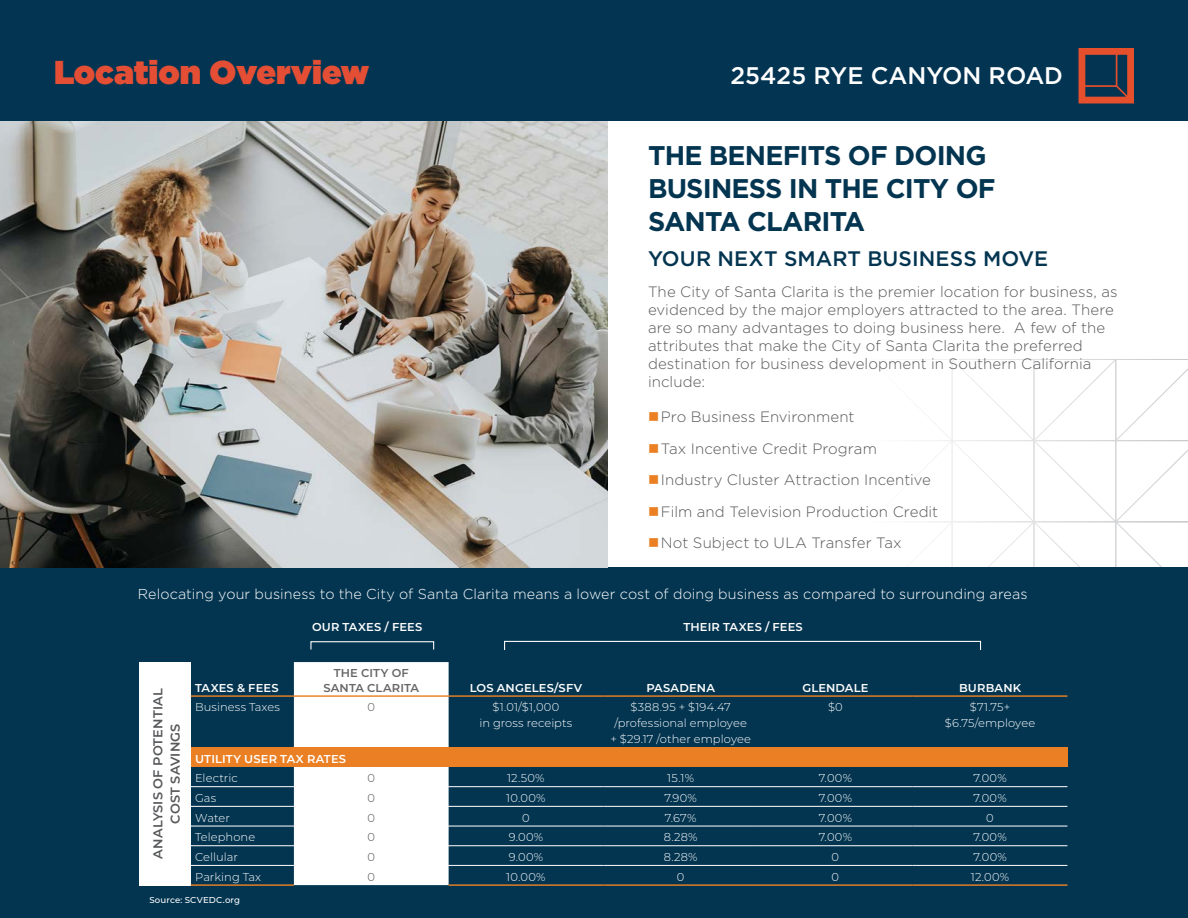
<style>
.page{position:relative;width:1188px;height:918px;background:#fff}
.page>*{position:absolute;margin:0;border:0;box-sizing:border-box;transform-origin:0 0}
.Header_1{font:900 33px "Gotham";color:#e34e34}
.t1{font:700 27px/33px "Gotham";letter-spacing:-.03em;color:#033551}
.t2{font:500 24px "Gotham";color:#fff}
.t3{font:500 21px "Gotham";letter-spacing:.005em;color:#033551}
.t4{font:300 15px/18px "Gotham";letter-spacing:.005em;color:#57585a}
.t5{font:300 14.4px "Gotham";letter-spacing:.005em;color:#fff}
.t6{font:600 12.9px/17.2px "Montserrat";letter-spacing:.01em;color:#57585a;text-align:center}
.t7{font:300 11.4px/15.8px "Montserrat";letter-spacing:.005em;color:#fff;text-align:center}
.t8{font:600 11.4px "Montserrat";letter-spacing:.015em;color:#fff}
.t9{font:600 11.4px/14.4px "Montserrat";letter-spacing:.015em;color:#676566;text-align:center}
.t10{font:300 11.4px "Montserrat";color:#4c4d4e}
.t11{font:500 8.55px "Montserrat";letter-spacing:.015em;color:#fff}
</style>
<div class="page">
<svg style="left:925px;top:359px;width:263px;height:208px"></svg>
<div style="left:0;top:567px;width:1188px;height:351px;background:#033551"></div>
<img style="left:0;top:122px;width:607px;height:445px">
<div style="left:0;top:0;width:1188px;height:122px;background:#033553"></div>
<svg style="left:1079px;top:48px;width:55px;height:55px"></svg>
<div style="left:139px;top:662px;width:52px;height:223px;background:#fff"></div>
<div style="left:294px;top:662px;width:155px;height:223px;background:#fff"></div>
<div style="left:191px;top:747px;width:876px;height:20px;background:#ea8023"></div>
<hr style="left:191px;top:786px;width:103px;height:1px;background:#fff">
<hr style="left:294px;top:786px;width:155px;height:1px;background:#fff">
<hr style="left:449px;top:786px;width:154px;height:1px;background:#fff">
<hr style="left:603px;top:786px;width:155px;height:1px;background:#fff">
<hr style="left:758px;top:786px;width:155px;height:1px;background:#fff">
<hr style="left:913px;top:786px;width:154px;height:1px;background:#fff">
<hr style="left:191px;top:806px;width:103px;height:1px;background:#fff">
<hr style="left:294px;top:806px;width:155px;height:1px;background:#fff">
<hr style="left:449px;top:806px;width:154px;height:1px;background:#fff">
<hr style="left:603px;top:806px;width:155px;height:1px;background:#fff">
<hr style="left:758px;top:806px;width:155px;height:1px;background:#fff">
<hr style="left:913px;top:806px;width:154px;height:1px;background:#fff">
<hr style="left:191px;top:826px;width:103px;height:1px;background:#fff">
<hr style="left:294px;top:826px;width:155px;height:1px;background:#fff">
<hr style="left:449px;top:826px;width:154px;height:1px;background:#fff">
<hr style="left:603px;top:826px;width:155px;height:1px;background:#fff">
<hr style="left:758px;top:826px;width:155px;height:1px;background:#fff">
<hr style="left:913px;top:826px;width:154px;height:1px;background:#fff">
<hr style="left:191px;top:845px;width:103px;height:1px;background:#fff">
<hr style="left:294px;top:845px;width:155px;height:1px;background:#fff">
<hr style="left:449px;top:845px;width:154px;height:1px;background:#fff">
<hr style="left:603px;top:845px;width:155px;height:1px;background:#fff">
<hr style="left:758px;top:845px;width:155px;height:1px;background:#fff">
<hr style="left:913px;top:845px;width:154px;height:1px;background:#fff">
<hr style="left:191px;top:865px;width:103px;height:1px;background:#fff">
<hr style="left:294px;top:865px;width:155px;height:1px;background:#fff">
<hr style="left:449px;top:865px;width:154px;height:1px;background:#fff">
<hr style="left:603px;top:865px;width:155px;height:1px;background:#fff">
<hr style="left:758px;top:865px;width:155px;height:1px;background:#fff">
<hr style="left:913px;top:865px;width:154px;height:1px;background:#fff">
<hr style="left:191px;top:884px;width:103px;height:2px;background:#ea8023">
<hr style="left:449px;top:884px;width:154px;height:2px;background:#ea8023">
<hr style="left:603px;top:884px;width:155px;height:2px;background:#ea8023">
<hr style="left:758px;top:884px;width:155px;height:2px;background:#ea8023">
<hr style="left:913px;top:884px;width:154px;height:2px;background:#ea8023">
<hr style="left:191px;top:695px;width:103px;height:2px;background:#ea8023">
<hr style="left:294px;top:695px;width:155px;height:2px;background:#ea8023">
<hr style="left:449px;top:695px;width:154px;height:2px;background:#ea8023">
<hr style="left:603px;top:695px;width:155px;height:2px;background:#ea8023">
<hr style="left:758px;top:695px;width:155px;height:2px;background:#ea8023">
<hr style="left:913px;top:695px;width:154px;height:2px;background:#ea8023">
<div style="left:504px;top:641px;width:477px;height:10px;border:1px solid #fff"></div>
<div style="left:310px;top:641px;width:124px;height:9px;border:1px solid #fff"></div>
<p class="Header_1" style="left:54px;top:49px;width:317px">Location Overview</p>
<h3 class="t2" style="left:731px;top:60px;width:334px">25425 RYE CANYON ROAD</h3>
<p class="t1" style="left:648px;top:139px;width:349px">THE BENEFITS OF DOING<br>BUSINESS IN THE CITY OF<br>SANTA CLARITA</p>
<h2 class="t3" style="left:648px;top:245px;width:402px">YOUR NEXT SMART BUSINESS MOVE</h2>
<p class="t4" style="left:648px;top:282px;width:471px">The City of Santa Clarita is the premier location for business, as evidenced by the major employers attracted to the area. There are so many advantages to doing business here. A few of the attributes that make the City of Santa Clarita the preferred destination for business development in Southern California include:</p>
<p class="t4" style="left:661px;top:407px;width:195px">Pro Business Environment</p>
<p class="t4" style="left:661px;top:439px;width:217px">Tax Incentive Credit Program</p>
<p class="t4" style="left:661px;top:470px;width:272px">Industry Cluster Attraction Incentive</p>
<p class="t4" style="left:661px;top:502px;width:279px">Film and Television Production Credit</p>
<p class="t4" style="left:661px;top:533px;width:242px">Not Subject to ULA Transfer Tax</p>
<p class="t5" style="left:138px;top:585px;width:891px">Relocating your business to the City of Santa Clarita means a lower cost of doing business as compared to surrounding areas</p>
<p class="t6" style="left:149px;top:859px;width:171px;rotate:-90deg">ANALYSIS OF POTENTIAL<br>COST SAVINGS</p>
<p class="t8" style="left:195px;top:680px;width:85px">TAXES &amp; FEES</p>
<p class="t8" style="left:312px;top:619px;width:112px">OUR TAXES / FEES</p>
<p class="t8" style="left:683px;top:619px;width:121px">THEIR TAXES / FEES</p>
<p class="t9" style="left:323px;top:666px;width:97px">THE CITY OF<br>SANTA CLARITA</p>
<p class="t8" style="left:470px;top:680px;width:114px">LOS ANGELES/SFV</p>
<p class="t8" style="left:646px;top:680px;width:70px">PASADENA</p>
<p class="t8" style="left:802px;top:680px;width:68px">GLENDALE</p>
<p class="t8" style="left:959px;top:680px;width:64px">BURBANK</p>
<p class="t7" style="left:195px;top:699px;width:86px">Business Taxes</p>
<p class="t10" style="left:367px;top:700px;width:9px">0</p>
<p class="t7" style="left:479px;top:699px;width:94px">$1.01/$1,000<br>in gross receipts</p>
<p class="t7" style="left:610px;top:699px;width:142px">$388.95 + $194.47 /professional employee + $29.17 /other employee</p>
<p class="t7" style="left:828px;top:699px;width:16px">$0</p>
<p class="t7" style="left:970px;top:699px;width:42px">$71.75+</p>
<p class="t7" style="left:945px;top:715px;width:92px">$6.75/employee</p>
<p class="t8" style="left:195px;top:751px;width:153px">UTILITY USER TAX RATES</p>
<p class="t7" style="left:195px;top:770px;width:44px">Electric</p>
<p class="t10" style="left:367px;top:771px;width:9px">0</p>
<p class="t7" style="left:507px;top:770px;width:39px">12.50%</p>
<p class="t7" style="left:667px;top:770px;width:28px">15.1%</p>
<p class="t7" style="left:819px;top:770px;width:35px">7.00%</p>
<p class="t7" style="left:973px;top:770px;width:35px">7.00%</p>
<p class="t7" style="left:195px;top:790px;width:23px">Gas</p>
<p class="t10" style="left:367px;top:790px;width:9px">0</p>
<p class="t7" style="left:506px;top:790px;width:41px">10.00%</p>
<p class="t7" style="left:664px;top:790px;width:34px">7.90%</p>
<p class="t7" style="left:819px;top:790px;width:35px">7.00%</p>
<p class="t7" style="left:973px;top:790px;width:35px">7.00%</p>
<p class="t7" style="left:195px;top:809px;width:36px">Water</p>
<p class="t10" style="left:367px;top:810px;width:9px">0</p>
<p class="t7" style="left:522px;top:809px;width:9px">0</p>
<p class="t7" style="left:665px;top:809px;width:33px">7.67%</p>
<p class="t7" style="left:819px;top:809px;width:35px">7.00%</p>
<p class="t7" style="left:986px;top:809px;width:9px">0</p>
<p class="t7" style="left:195px;top:829px;width:62px">Telephone</p>
<p class="t10" style="left:367px;top:830px;width:9px">0</p>
<p class="t7" style="left:509px;top:829px;width:36px">9.00%</p>
<p class="t7" style="left:664px;top:829px;width:35px">8.28%</p>
<p class="t7" style="left:819px;top:829px;width:35px">7.00%</p>
<p class="t7" style="left:973px;top:829px;width:35px">7.00%</p>
<p class="t7" style="left:195px;top:849px;width:44px">Cellular</p>
<p class="t10" style="left:367px;top:849px;width:9px">0</p>
<p class="t7" style="left:509px;top:849px;width:36px">9.00%</p>
<p class="t7" style="left:664px;top:849px;width:35px">8.28%</p>
<p class="t7" style="left:832px;top:849px;width:9px">0</p>
<p class="t7" style="left:973px;top:849px;width:35px">7.00%</p>
<p class="t7" style="left:195px;top:869px;width:68px">Parking Tax</p>
<p class="t10" style="left:367px;top:869px;width:9px">0</p>
<p class="t7" style="left:506px;top:869px;width:41px">10.00%</p>
<p class="t7" style="left:677px;top:869px;width:9px">0</p>
<p class="t7" style="left:832px;top:869px;width:9px">0</p>
<p class="t7" style="left:971px;top:869px;width:40px">12.00%</p>
<p class="t11" style="left:149px;top:894px;width:92px">Source: SCVEDC.org</p>
</div>
